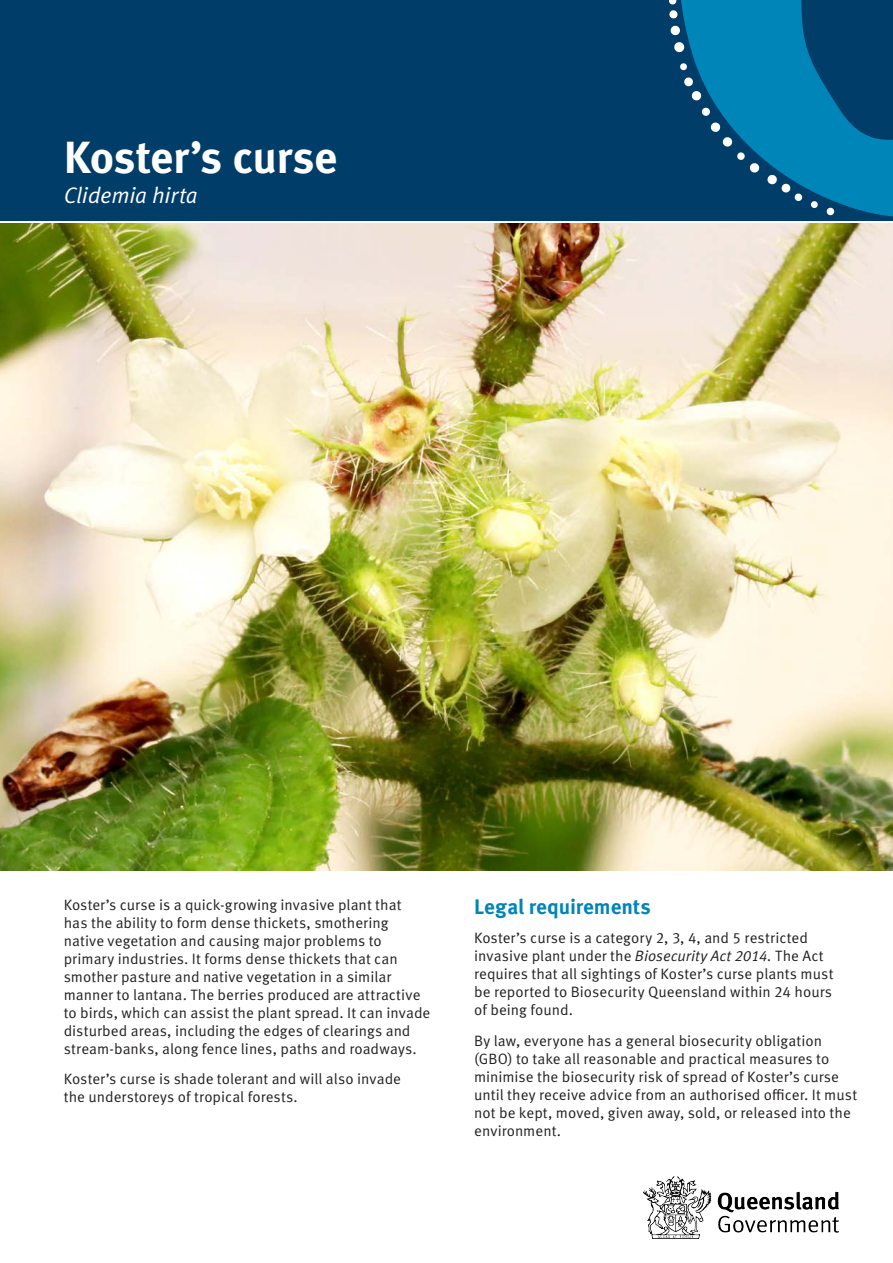
<style>
.page{position:relative;width:893px;height:1263px;background:#fff}
.page>*{position:absolute;margin:0;border:0;box-sizing:border-box;transform-origin:0 0}
.Title_01{font:700 45px "Meta OT";letter-spacing:-.015em;color:#fff}
.Title_02{font:italic 22.5px "Meta OT";letter-spacing:-.015em;color:#fff}
.Header01{font:700 21px "Meta OT";letter-spacing:-.005em;color:#0085b9}
.Bodycopy{font:15px/18px "Meta OT";color:#231f20}
.s1{font-style:italic}
</style>
<div class="page">
<img style="left:0;top:224px;width:893px;height:646px">
<div style="left:0;top:0;width:893px;height:220px;background:#003e69"></div>
<svg style="left:681px;top:0;width:212px;height:217px;fill:#0085b9"></svg>
<svg style="left:680px;top:63px;width:7px;height:8px"></svg>
<svg style="left:810px;top:201px;width:25px;height:15px"></svg>
<svg style="left:710px;top:122px;width:50px;height:51px"></svg>
<svg style="left:767px;top:174px;width:36px;height:27px"></svg>
<svg style="left:674px;top:42px;width:11px;height:11px"></svg>
<svg style="left:701px;top:107px;width:9px;height:9px"></svg>
<svg style="left:684px;top:77px;width:18px;height:24px"></svg>
<svg style="left:670px;top:25px;width:10px;height:11px"></svg>
<svg style="left:668px;top:0;width:10px;height:19px"></svg>
<img style="left:643px;top:1176px;width:196px;height:63px">
<p class="Title_01" style="left:64px;top:129px;width:275px">Koster’s curse</p>
<p class="Title_02" style="left:64px;top:182px;width:135px">Clidemia hirta</p>
<p class="Bodycopy" style="left:64px;top:896px;width:368px">Koster’s curse is a quick-growing invasive plant that<br>has the ability to form dense thickets, smothering native vegetation and causing major problems to primary industries. It forms dense thickets that can smother pasture and native vegetation in a similar manner to lantana. The berries produced are attractive to birds, which can assist the plant spread. It can invade disturbed areas, including the edges of clearings and stream-banks, along fence lines, paths and roadways.</p>
<p class="Bodycopy" style="left:64px;top:1070px;width:339px">Koster’s curse is shade tolerant and will also invade the understoreys of tropical forests.</p>
<p class="Header01" style="left:474px;top:893px;width:178px">Legal requirements</p>
<p class="Bodycopy" style="left:474px;top:929px;width:361px">Koster’s curse is a category 2, 3, 4, and 5 restricted invasive plant under the <span class="s1">Biosecurity Act 2014.</span> The Act requires that all sightings of Koster’s curse plants must be reported to Biosecurity Queensland within 24 hours of being found.</p>
<p class="Bodycopy" style="left:474px;top:1031px;width:385px">By law, everyone has a general biosecurity obligation (GBO) to take all reasonable and practical measures to minimise the biosecurity risk of spread of Koster’s curse until they receive advice from an authorised officer. It must not be kept, moved, given away, sold, or released into the environment.</p>
</div>
